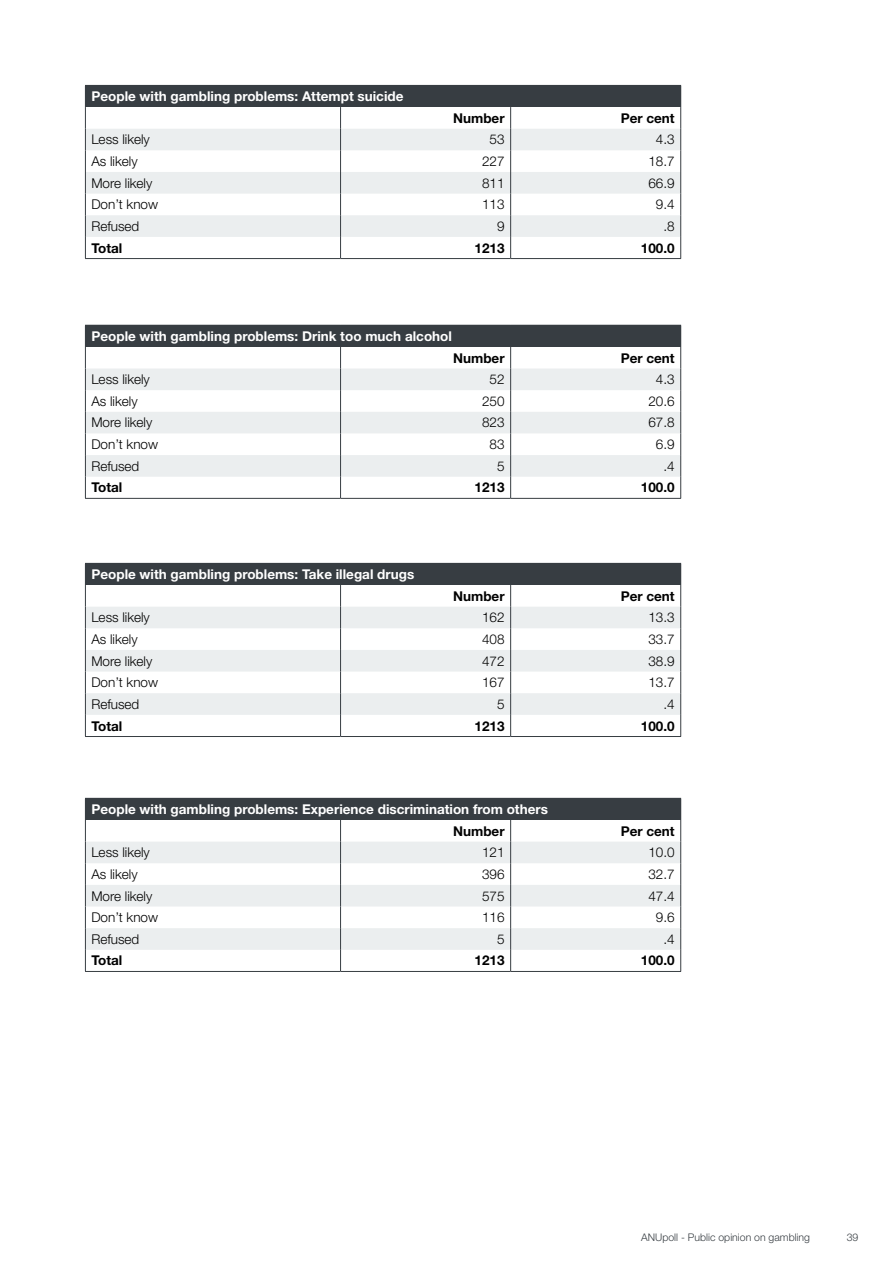
<style>
.page{position:relative;width:893px;height:1263px;background:#fff}
.page>*{position:absolute;margin:0;border:0;box-sizing:border-box;transform-origin:0 0}
.t1{font:300 13.5px "Helvetica Neue LT Std";color:#000}
.t2{font:700 13.5px "Helvetica Neue LT Std";color:#fff}
.t3{font:700 13.5px "Helvetica Neue LT Std";color:#000}
.t4{font:300 10.5px "Helvetica Neue LT Std";color:#373d42}
</style>
<div class="page">
<div style="left:85px;top:85px;width:596px;height:22px;background:#373d42"></div>
<svg style="left:86px;top:129px;width:594px;height:108px;fill:#ebeeef"></svg>
<svg style="left:85px;top:107px;width:1px;height:151px"></svg>
<svg style="left:340px;top:107px;width:1px;height:151px"></svg>
<svg style="left:510px;top:107px;width:1px;height:151px"></svg>
<svg style="left:680px;top:107px;width:1px;height:151px"></svg>
<hr style="left:85px;top:258px;width:256px;height:1px;background:#373d42">
<hr style="left:341px;top:258px;width:170px;height:1px;background:#373d42">
<hr style="left:511px;top:258px;width:170px;height:1px;background:#373d42">
<div style="left:85px;top:325px;width:596px;height:22px;background:#373d42"></div>
<svg style="left:86px;top:368px;width:594px;height:109px;fill:#ebeeef"></svg>
<svg style="left:85px;top:347px;width:1px;height:151px"></svg>
<svg style="left:340px;top:347px;width:1px;height:151px"></svg>
<svg style="left:510px;top:347px;width:1px;height:151px"></svg>
<svg style="left:680px;top:347px;width:1px;height:151px"></svg>
<hr style="left:85px;top:498px;width:256px;height:1px;background:#373d42">
<hr style="left:341px;top:498px;width:170px;height:1px;background:#373d42">
<hr style="left:511px;top:498px;width:170px;height:1px;background:#373d42">
<div style="left:85px;top:563px;width:596px;height:22px;background:#373d42"></div>
<svg style="left:86px;top:607px;width:594px;height:108px;fill:#ebeeef"></svg>
<svg style="left:85px;top:585px;width:1px;height:151px"></svg>
<svg style="left:340px;top:585px;width:1px;height:151px"></svg>
<svg style="left:510px;top:585px;width:1px;height:151px"></svg>
<svg style="left:680px;top:585px;width:1px;height:151px"></svg>
<hr style="left:85px;top:736px;width:256px;height:1px;background:#373d42">
<hr style="left:341px;top:736px;width:170px;height:1px;background:#373d42">
<hr style="left:511px;top:736px;width:170px;height:1px;background:#373d42">
<div style="left:85px;top:798px;width:596px;height:22px;background:#373d42"></div>
<svg style="left:86px;top:842px;width:594px;height:108px;fill:#ebeeef"></svg>
<svg style="left:85px;top:820px;width:1px;height:151px"></svg>
<svg style="left:340px;top:820px;width:1px;height:151px"></svg>
<svg style="left:510px;top:820px;width:1px;height:151px"></svg>
<svg style="left:680px;top:820px;width:1px;height:151px"></svg>
<hr style="left:85px;top:971px;width:256px;height:1px;background:#373d42">
<hr style="left:341px;top:971px;width:170px;height:1px;background:#373d42">
<hr style="left:511px;top:971px;width:170px;height:1px;background:#373d42">
<p class="t2" style="left:91px;top:88px;width:314px">People with gambling problems: Attempt suicide</p>
<p class="t3" style="left:453px;top:110px;width:53px">Number</p>
<p class="t3" style="left:621px;top:110px;width:56px">Per cent</p>
<p class="t1" style="left:91px;top:131px;width:60px">Less likely</p>
<p class="t1" style="left:490px;top:131px;width:17px">53</p>
<p class="t1" style="left:656px;top:131px;width:20px">4.3</p>
<p class="t1" style="left:91px;top:153px;width:48px">As likely</p>
<p class="t1" style="left:482px;top:153px;width:24px">227</p>
<p class="t1" style="left:648px;top:153px;width:28px">18.7</p>
<p class="t1" style="left:91px;top:175px;width:63px">More likely</p>
<p class="t1" style="left:482px;top:175px;width:24px">811</p>
<p class="t1" style="left:648px;top:175px;width:28px">66.9</p>
<p class="t1" style="left:91px;top:196px;width:68px">Don’t know</p>
<p class="t1" style="left:482px;top:196px;width:24px">113</p>
<p class="t1" style="left:656px;top:196px;width:20px">9.4</p>
<p class="t1" style="left:91px;top:218px;width:50px">Refused</p>
<p class="t1" style="left:497px;top:218px;width:9px">9</p>
<p class="t1" style="left:663px;top:218px;width:13px">.8</p>
<p class="t3" style="left:91px;top:239px;width:32px">Total</p>
<p class="t3" style="left:475px;top:239px;width:32px">1213</p>
<p class="t3" style="left:641px;top:239px;width:35px">100.0</p>
<p class="t2" style="left:91px;top:328px;width:362px">People with gambling problems: Drink too much alcohol</p>
<p class="t3" style="left:453px;top:349px;width:53px">Number</p>
<p class="t3" style="left:621px;top:349px;width:56px">Per cent</p>
<p class="t1" style="left:91px;top:371px;width:60px">Less likely</p>
<p class="t1" style="left:490px;top:371px;width:17px">52</p>
<p class="t1" style="left:656px;top:371px;width:20px">4.3</p>
<p class="t1" style="left:91px;top:393px;width:48px">As likely</p>
<p class="t1" style="left:482px;top:393px;width:24px">250</p>
<p class="t1" style="left:648px;top:393px;width:28px">20.6</p>
<p class="t1" style="left:91px;top:414px;width:63px">More likely</p>
<p class="t1" style="left:482px;top:414px;width:24px">823</p>
<p class="t1" style="left:648px;top:414px;width:28px">67.8</p>
<p class="t1" style="left:91px;top:436px;width:68px">Don’t know</p>
<p class="t1" style="left:490px;top:436px;width:17px">83</p>
<p class="t1" style="left:656px;top:436px;width:20px">6.9</p>
<p class="t1" style="left:91px;top:458px;width:50px">Refused</p>
<p class="t1" style="left:497px;top:458px;width:9px">5</p>
<p class="t1" style="left:663px;top:458px;width:13px">.4</p>
<p class="t3" style="left:91px;top:479px;width:32px">Total</p>
<p class="t3" style="left:475px;top:479px;width:32px">1213</p>
<p class="t3" style="left:641px;top:479px;width:35px">100.0</p>
<p class="t2" style="left:91px;top:566px;width:324px">People with gambling problems: Take illegal drugs</p>
<p class="t3" style="left:453px;top:587px;width:53px">Number</p>
<p class="t3" style="left:621px;top:587px;width:56px">Per cent</p>
<p class="t1" style="left:91px;top:609px;width:60px">Less likely</p>
<p class="t1" style="left:482px;top:609px;width:24px">162</p>
<p class="t1" style="left:648px;top:609px;width:28px">13.3</p>
<p class="t1" style="left:91px;top:631px;width:48px">As likely</p>
<p class="t1" style="left:482px;top:631px;width:24px">408</p>
<p class="t1" style="left:648px;top:631px;width:28px">33.7</p>
<p class="t1" style="left:91px;top:652px;width:63px">More likely</p>
<p class="t1" style="left:482px;top:652px;width:24px">472</p>
<p class="t1" style="left:648px;top:652px;width:28px">38.9</p>
<p class="t1" style="left:91px;top:674px;width:68px">Don’t know</p>
<p class="t1" style="left:482px;top:674px;width:24px">167</p>
<p class="t1" style="left:648px;top:674px;width:28px">13.7</p>
<p class="t1" style="left:91px;top:696px;width:50px">Refused</p>
<p class="t1" style="left:497px;top:696px;width:9px">5</p>
<p class="t1" style="left:663px;top:696px;width:13px">.4</p>
<p class="t3" style="left:91px;top:717px;width:32px">Total</p>
<p class="t3" style="left:475px;top:717px;width:32px">1213</p>
<p class="t3" style="left:641px;top:717px;width:35px">100.0</p>
<p class="t2" style="left:91px;top:801px;width:458px">People with gambling problems: Experience discrimination from others</p>
<p class="t3" style="left:453px;top:822px;width:53px">Number</p>
<p class="t3" style="left:621px;top:822px;width:56px">Per cent</p>
<p class="t1" style="left:91px;top:844px;width:60px">Less likely</p>
<p class="t1" style="left:482px;top:844px;width:24px">121</p>
<p class="t1" style="left:648px;top:844px;width:28px">10.0</p>
<p class="t1" style="left:91px;top:866px;width:48px">As likely</p>
<p class="t1" style="left:482px;top:866px;width:24px">396</p>
<p class="t1" style="left:648px;top:866px;width:28px">32.7</p>
<p class="t1" style="left:91px;top:887px;width:63px">More likely</p>
<p class="t1" style="left:482px;top:887px;width:24px">575</p>
<p class="t1" style="left:648px;top:887px;width:28px">47.4</p>
<p class="t1" style="left:91px;top:909px;width:68px">Don’t know</p>
<p class="t1" style="left:482px;top:909px;width:24px">116</p>
<p class="t1" style="left:656px;top:909px;width:20px">9.6</p>
<p class="t1" style="left:91px;top:931px;width:50px">Refused</p>
<p class="t1" style="left:497px;top:931px;width:9px">5</p>
<p class="t1" style="left:663px;top:931px;width:13px">.4</p>
<p class="t3" style="left:91px;top:952px;width:32px">Total</p>
<p class="t3" style="left:475px;top:952px;width:32px">1213</p>
<p class="t3" style="left:641px;top:952px;width:35px">100.0</p>
<p class="t4" style="left:641px;top:1231px;width:170px">anupoll - Public opinion on gambling</p>
<p class="t4" style="left:847px;top:1231px;width:13px">39</p>
</div>
